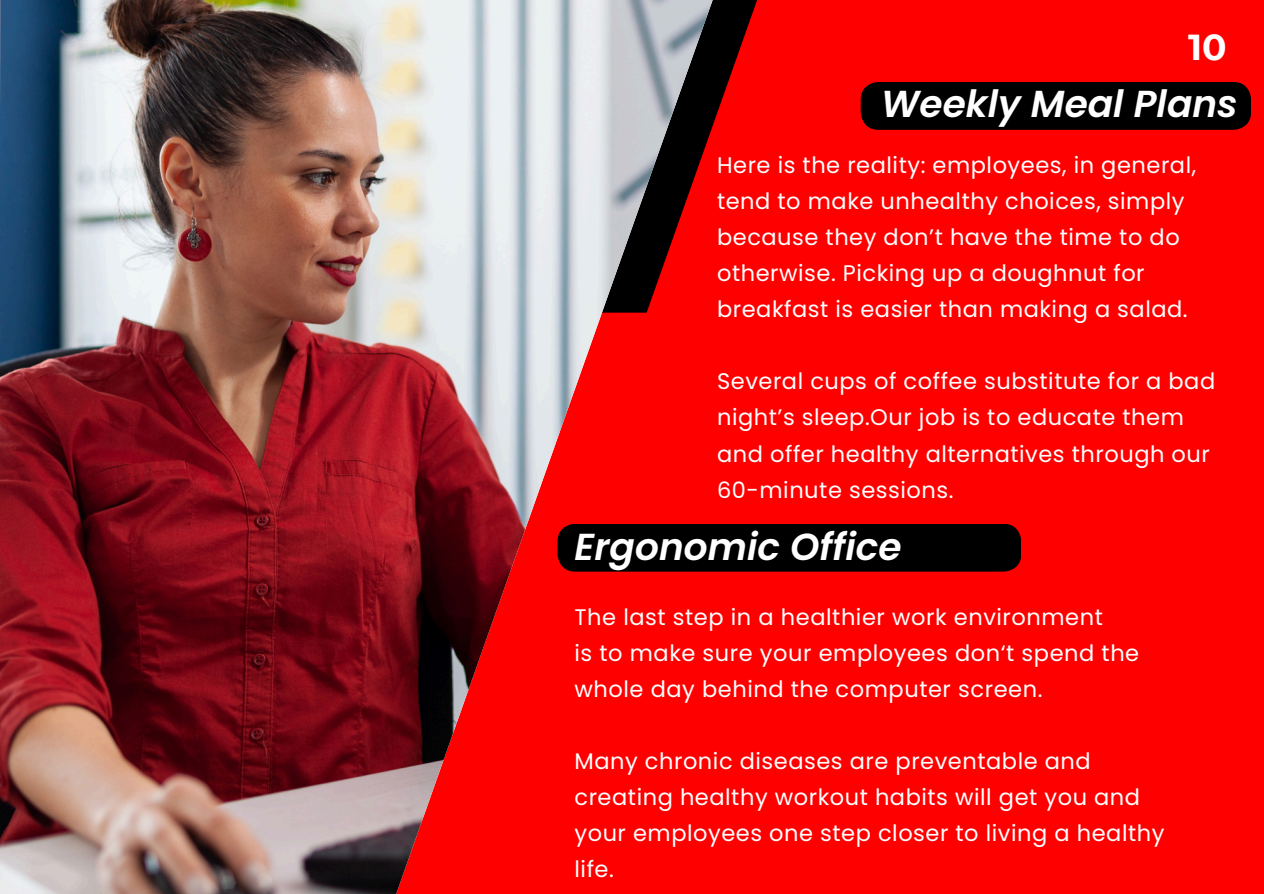
<style>
.page{position:relative;width:1264px;height:894px;background:#fff}
.page>*{position:absolute;margin:0;border:0;box-sizing:border-box;transform-origin:0 0}
.t1{font:italic 600 37.5px "Poppins";color:#fff}
.t2{font:700 36px "Montserrat";color:#fff}
.t3{font:22.5px/36px "Poppins";letter-spacing:.025em;color:#fff}
</style>
<div class="page">
<div style="left:0;top:0;width:1263px;height:893px;background:#f00"></div>
<svg style="left:712px;top:0;width:45px;height:128px"></svg>
<img style="left:0;top:0;width:712px;height:893px">
<div style="left:557px;top:523px;width:464px;height:48px;background:#000;border-radius:18px"></div>
<div style="left:860px;top:82px;width:391px;height:48px;background:#000;border-radius:18px"></div>
<p class="t2" style="left:1188px;top:26px;width:40px">10</p>
<p class="t1" style="left:881px;top:77px;width:358px">Weekly Meal Plans</p>
<p class="t3" style="left:717px;top:147px;width:480px">Here is the reality: employees, in general, tend to make unhealthy choices, simply because they don’t have the time to do otherwise. Picking up a doughnut for breakfast is easier than making a salad.</p>
<p class="t3" style="left:717px;top:363px;width:499px">Several cups of coffee substitute for a bad night’s sleep.Our job is to educate them and offer healthy alternatives through our 60-minute sessions.</p>
<h1 class="t1" style="left:574px;top:520px;width:329px">Ergonomic Office</h1>
<p class="t3" style="left:574px;top:598px;width:566px">The last step in a healthier work environment<br>is to make sure your employees don‘t spend the whole day behind the computer screen.</p>
<h1 class="t3" style="left:574px;top:742px;width:591px">Many chronic diseases are preventable and creating healthy workout habits will get you and your employees one step closer to living a healthy life.</h1>
</div>
